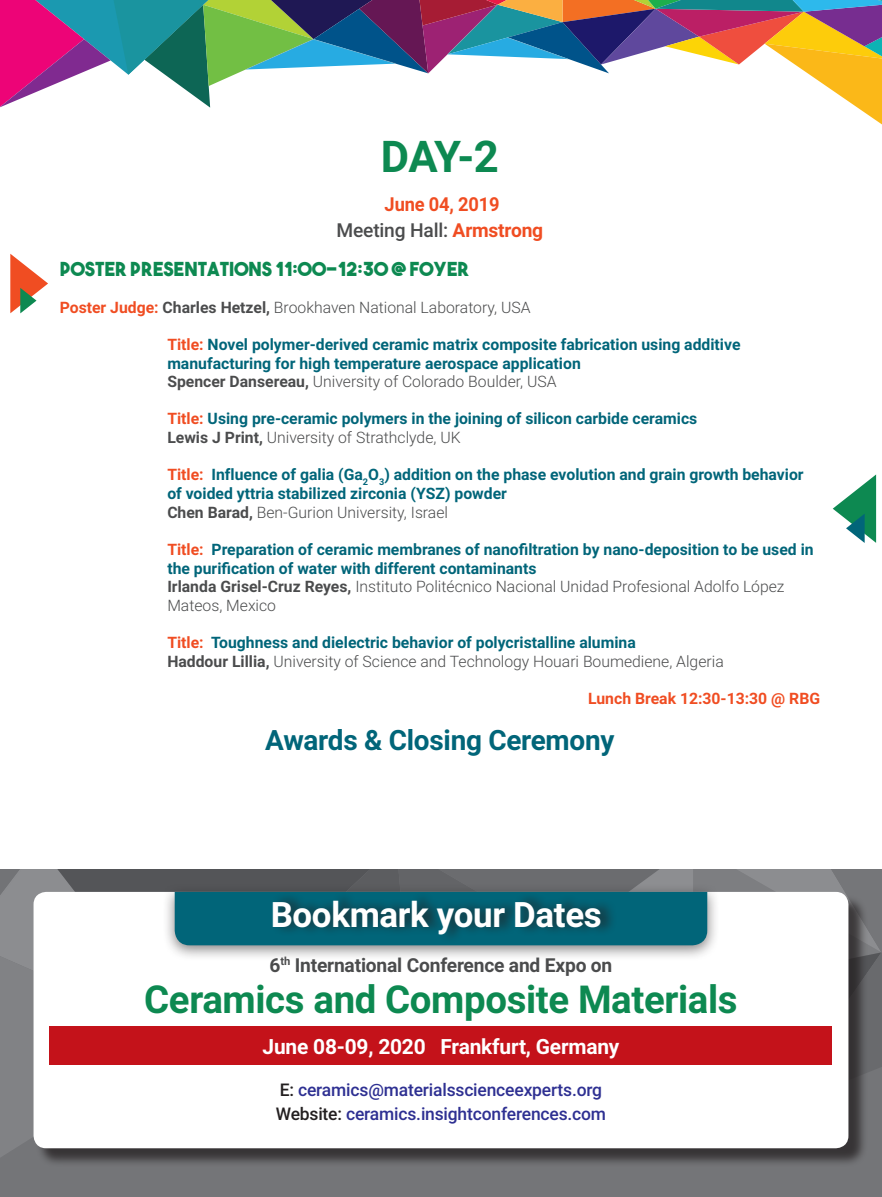
<style>
.page{position:relative;width:882px;height:1197px;background:#fff}
.page>*{position:absolute;margin:0;border:0;box-sizing:border-box;transform-origin:0 0}
.t1{font:700 43.75px "Roboto";color:#0d8951}
.t2{font:700 38.5px "Roboto";letter-spacing:-.01em;color:#0d8951}
.t3{font:700 35px "Roboto";letter-spacing:-.01em;color:#fff}
.t4{font:700 28px "Roboto";letter-spacing:-.01em;color:#016579}
.t5{font:700 21px "Roboto";letter-spacing:-.01em;color:#fff}
.t6{font:19.25px "The Bold Font";color:#0d8951}
.t7{font:700 19.25px "Roboto";letter-spacing:-.01em;color:#4b4c4d}
.t8{font:500 19.25px "Roboto";letter-spacing:-.01em;color:#4b4c4d}
.t9{font:700 19.25px "Roboto";letter-spacing:-.01em;color:#f04d22;scale:.95 1}
.t10{font:500 17.5px "Roboto";letter-spacing:-.01em;color:#2e3092}
.t11{font:700 15.75px/18.9px "Roboto";color:#016579}
.t12{font:300 15.75px/18.9px "Roboto";color:#4b4c4d}
.t13{font:700 15.75px "Roboto";color:#f04d22}
.s1{font-weight:700;color:#f04d22}
.s2{font-weight:700}
.s3{color:#f04d22}
.s4{color:#4b4c4d}
.s5{font-weight:300;color:#4b4c4d}
.s6{font-weight:700;color:#016579}
.s7{color:#231f20}
</style>
<div class="page">
<svg style="left:0;top:0;width:882px;height:125px"></svg>
<svg style="left:833px;top:474px;width:43px;height:69px"></svg>
<svg style="left:10px;top:254px;width:38px;height:59px"></svg>
<div style="left:0;top:869px;width:882px;height:328px;background:#747578"></div>
<svg style="left:0;top:1137px;width:36px;height:20px"></svg>
<div style="left:36px;top:894px;width:832px;height:273px;background:#231f20;opacity:.75"></div>
<div style="left:34px;top:892px;width:814px;height:256px;background:#fff;border-radius:13px"></div>
<svg style="left:0;top:869px;width:882px;height:268px"></svg>
<div style="left:271px;top:891px;width:347px;height:52px;background:#231f20;opacity:.75"></div>
<div style="left:50px;top:1026px;width:782px;height:39px;background:#c4121a"></div>
<p class="t1" style="left:381px;top:125px;width:120px">DAY-2</p>
<p class="t9" style="left:385px;top:191px;width:122px">June 04, 2019</p>
<p class="t8" style="left:337px;top:216px;width:208px">Meeting Hall: <span class="s1">Armstrong</span></p>
<p class="t6" style="left:60px;top:257px;width:411px">POSTER PRESENTATIONS 11:00-12:30 @ FOYER</p>
<p class="t12" style="left:60px;top:297px;width:472px"><span class="s1">Poster Judge:</span> <span class="s2">Charles Hetzel,</span> Brookhaven National Laboratory, USA</p>
<p class="t11" style="left:167px;top:334px;width:575px"><span class="s3">Title:</span> Novel polymer-derived ceramic matrix composite fabrication using additive manufacturing for high temperature aerospace application<br><span class="s4">Spencer Dansereau,</span> <span class="s5">University of Colorado Boulder, USA</span></p>
<p class="t11" style="left:167px;top:409px;width:532px"><span class="s3">Title:</span> Using pre-ceramic polymers in the joining of silicon carbide ceramics<br><span class="s4">Lewis J Print,</span> <span class="s5">University of Strathclyde, UK</span></p>
<p class="t11" style="left:167px;top:464px;width:638px"><span class="s3">Title:</span> Influence of galia (Ga<sub>2</sub>O<sub>3</sub>) addition on the phase evolution and grain growth behavior of voided yttria stabilized zirconia (YSZ) powder<br><span class="s4">Chen Barad,</span> <span class="s5">Ben-Gurion University, Israel</span></p>
<p class="t11" style="left:167px;top:539px;width:648px"><span class="s3">Title:</span> Preparation of ceramic membranes of nanofiltration by nano-deposition to be used in the purification of water with different contaminants<br><span class="s4">Irlanda Grisel-Cruz Reyes,</span> <span class="s5">Instituto Politécnico Nacional Unidad Profesional Adolfo López Mateos, Mexico</span></p>
<p class="t12" style="left:167px;top:632px;width:558px"><span class="s1">Title:</span> <span class="s6">Toughness and dielectric behavior of polycristalline alumina<br></span><span class="s2">Haddour Lillia,</span> University of Science and Technology Houari Boumediene, Algeria</p>
<p class="t13" style="left:588px;top:687px;width:234px">Lunch Break 12:30-13:30 @ RBG</p>
<p class="t4" style="left:265px;top:720px;width:351px">Awards &amp; Closing Ceremony</p>
<p class="t3" style="left:271px;top:890px;width:333px">Bookmark your Dates</p>
<p class="t7" style="left:270px;top:951px;width:344px">6<sup>th</sup> International Conference and Expo on</p>
<p class="t2" style="left:144px;top:973px;width:595px">Ceramics and Composite Materials</p>
<p class="t5" style="left:263px;top:1031px;width:358px">June 08-09, 2020 Frankfurt, Germany</p>
<p class="t10" style="left:280px;top:1078px;width:324px"><span class="s7">E:</span> ceramics@materialsscienceexperts.org</p>
<p class="t10" style="left:276px;top:1102px;width:332px"><span class="s7">Website:</span> ceramics.insightconferences.com</p>
</div>
